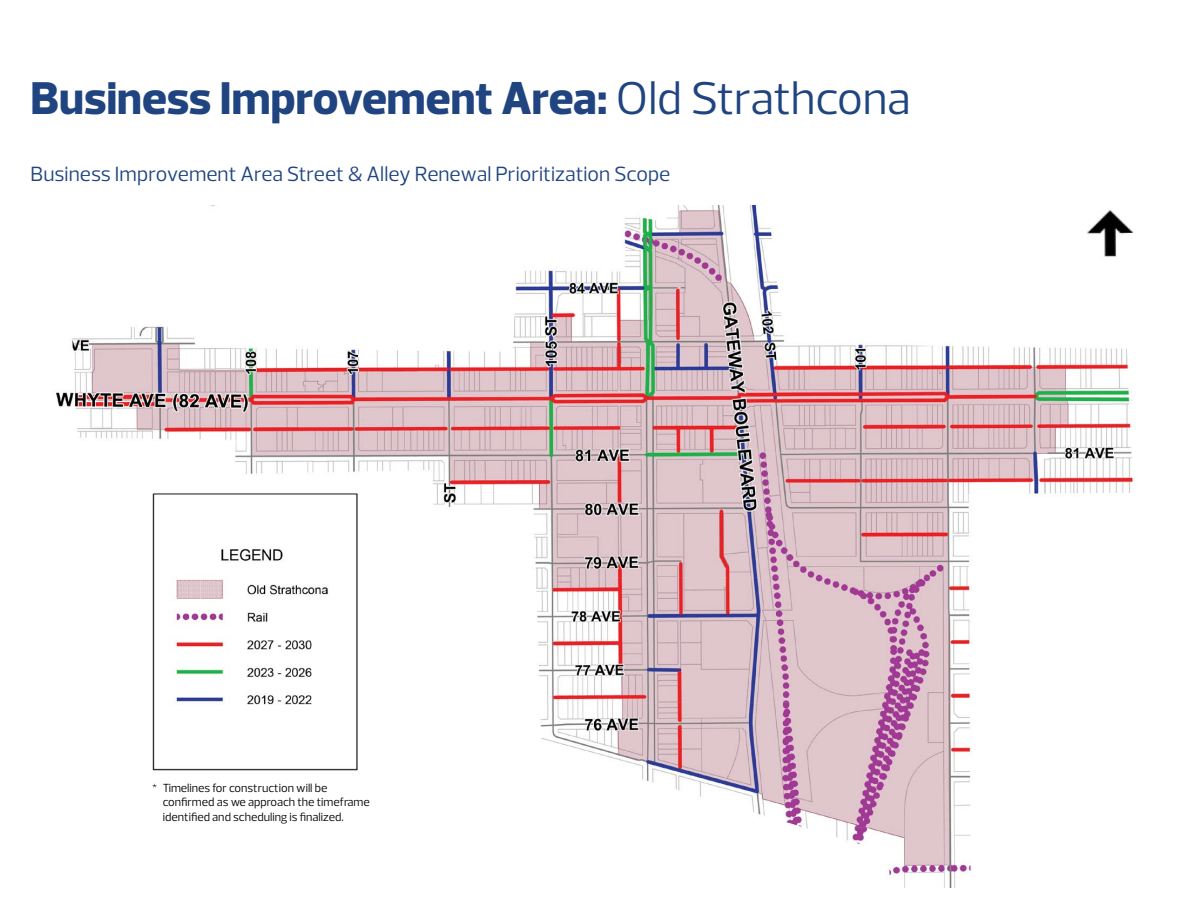
<style>
.page{position:relative;width:1188px;height:918px;background:#fff}
.page>*{position:absolute;margin:0;border:0;box-sizing:border-box;transform-origin:0 0}
.t1{font:800 46.8px "Prelo";color:#1f4480}
.t2{font:21px "Prelo";color:#1f4480}
.t3{font:12px/14.4px "Prelo";color:#000}
.s1{font-weight:400}
</style>
<div class="page">
<img style="left:56px;top:205px;width:1078px;height:682px">
<img style="left:1086px;top:205px;width:48px;height:56px">
<h1 class="t1" style="left:31px;top:70px;width:882px">Business Improvement Area: <span class="s1">Old Strathcona</span></h1>
<h2 class="t2" style="left:31px;top:161px;width:641px">Business Improvement Area Street &amp; Alley Renewal Prioritization Scope</h2>
<p class="t3" style="left:163px;top:781px;width:209px;text-indent:-11px">* Timelines for construction will be confirmed as we approach the timeframe identified and scheduling is finalized.</p>
</div>
